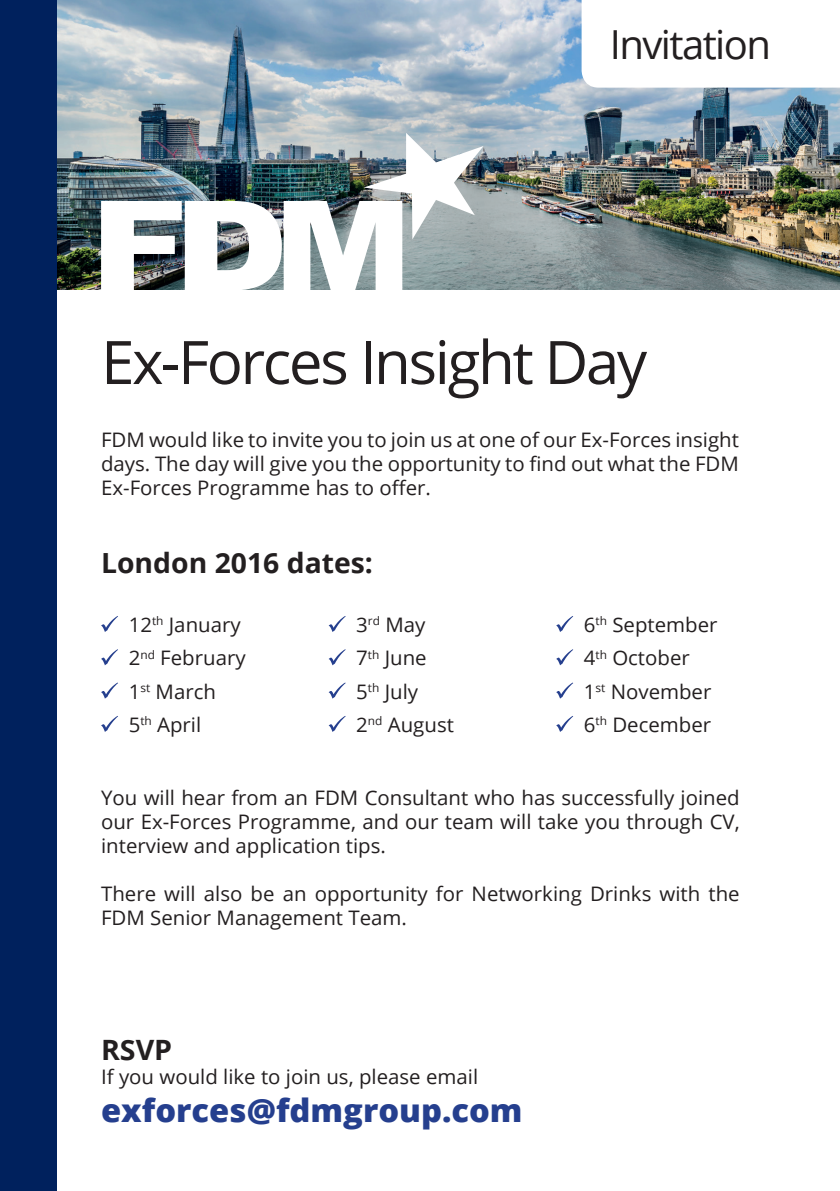
<style>
.page{position:relative;width:840px;height:1191px;background:#fff}
.page>*{position:absolute;margin:0;border:0;box-sizing:border-box;transform-origin:0 0}
.t1{font:60px "Open Sans";letter-spacing:-.04em;color:#231f20}
.t2{font:40px "Open Sans";letter-spacing:-.04em;color:#231f20}
.t3{font:800 32px "Open Sans";color:#253f8e}
.t4{font:700 28px "Open Sans";color:#231f20}
.t5{font:700 27.8px "Open Sans";color:#231f20}
.t6{font:20px/24px "Open Sans";color:#231f20;text-align:justify}
</style>
<div class="page">
<img style="left:57px;top:0;width:782px;height:289px">
<img style="left:101px;top:133px;width:382px;height:157px">
<div style="left:0;top:0;width:57px;height:1191px;background:#00215d"></div>
<svg style="left:581px;top:0;width:258px;height:88px"></svg>
<svg style="left:101px;top:616px;width:17px;height:16px"></svg>
<svg style="left:101px;top:649px;width:17px;height:16px"></svg>
<svg style="left:101px;top:682px;width:17px;height:16px"></svg>
<svg style="left:101px;top:716px;width:17px;height:16px"></svg>
<svg style="left:328px;top:616px;width:17px;height:16px"></svg>
<svg style="left:328px;top:649px;width:17px;height:16px"></svg>
<svg style="left:328px;top:682px;width:17px;height:16px"></svg>
<svg style="left:328px;top:716px;width:17px;height:16px"></svg>
<svg style="left:556px;top:616px;width:17px;height:16px"></svg>
<svg style="left:556px;top:649px;width:17px;height:16px"></svg>
<svg style="left:556px;top:682px;width:17px;height:16px"></svg>
<svg style="left:556px;top:716px;width:17px;height:16px"></svg>
<p class="t2" style="left:609px;top:17px;width:162px">Invitation</p>
<p class="t1" style="left:101px;top:321px;width:547px">Ex-Forces Insight Day</p>
<p class="t6" style="left:101px;top:427px;width:639px">FDM would like to invite you to join us at one of our Ex-Forces insight days. The day will give you the opportunity to find out what the FDM Ex-Forces Programme has to offer.</p>
<p class="t5" style="left:101px;top:543px;width:273px">London 2016 dates:</p>
<p class="t6" style="left:129px;top:612px;width:113px">12<sup>th</sup> January</p>
<p class="t6" style="left:129px;top:645px;width:118px">2<sup>nd</sup> February</p>
<p class="t6" style="left:129px;top:679px;width:89px">1<sup>st</sup> March</p>
<p class="t6" style="left:129px;top:712px;width:74px">5<sup>th</sup> April</p>
<p class="t6" style="left:356px;top:612px;width:71px">3<sup>rd</sup> May</p>
<p class="t6" style="left:356px;top:645px;width:72px">7<sup>th</sup> June</p>
<p class="t6" style="left:356px;top:679px;width:63px">5<sup>th</sup> July</p>
<p class="t6" style="left:356px;top:712px;width:99px">2<sup>nd</sup> August</p>
<p class="t6" style="left:583px;top:612px;width:135px">6<sup>th</sup> September</p>
<p class="t6" style="left:583px;top:645px;width:107px">4<sup>th</sup> October</p>
<p class="t6" style="left:583px;top:679px;width:129px">1<sup>st</sup> November</p>
<p class="t6" style="left:583px;top:712px;width:129px">6<sup>th</sup> December</p>
<p class="t6" style="left:101px;top:785px;width:639px">You will hear from an FDM Consultant who has successfully joined our Ex-Forces Programme, and our team will take you through CV, interview and application tips.</p>
<p class="t6" style="left:101px;top:881px;width:639px">There will also be an opportunity for Networking Drinks with the<br>FDM Senior Management Team.</p>
<p class="t4" style="left:101px;top:1030px;width:73px">RSVP</p>
<p class="t6" style="left:101px;top:1064px;width:378px">If you would like to join us, please email</p>
<p class="t3" style="left:101px;top:1086px;width:423px">exforces@fdmgroup.com</p>
</div>
